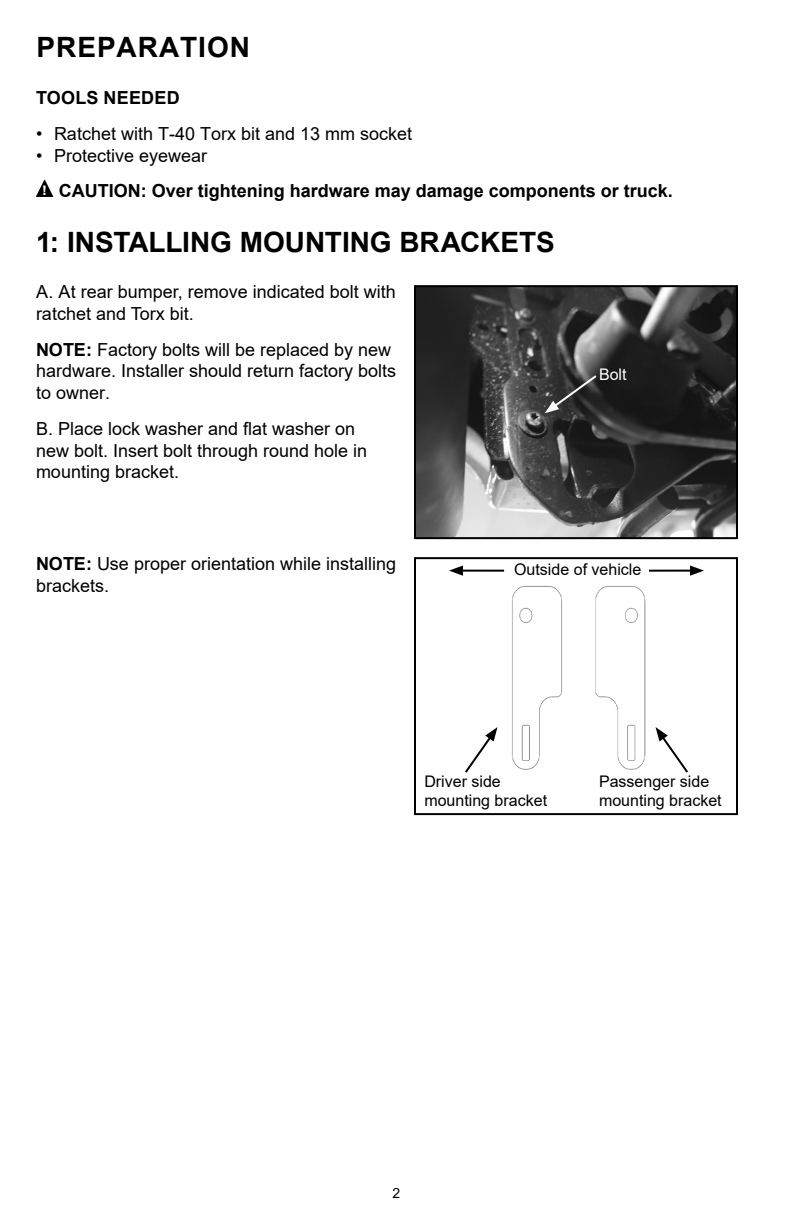
<style>
.page{position:relative;width:792px;height:1224px;background:#fff}
.page>*{position:absolute;margin:0;border:0;box-sizing:border-box;transform-origin:0 0}
.t1{font:700 28px "Arial";color:#000}
.t2{font:700 28px "Arial";letter-spacing:.035em;color:#000}
.t3{font:18px/21.6px "Arial";color:#000}
.t4{font:700 18px/35.2px "Arial";color:#000}
.t5{font:16px/19.2px "Arial";color:#000}
.t6{font:16px "Arial";color:#fff}
.t7{font:14px "Arial";color:#000}
.s1{font-weight:400}
.s2{font-family:"Franklin Gothic";font-weight:600;font-size:14px;color:#fff}
.s3{font-weight:700}
</style>
<div class="page">
<svg style="left:36px;top:180px;width:17px;height:17px"></svg>
<img style="left:417px;top:288px;width:318px;height:248px">
<div style="left:414px;top:285px;width:324px;height:254px;border:2px solid #000"></div>
<svg style="left:545px;top:373px;width:54px;height:40px;background:#424242"></svg>
<img style="left:462px;top:565px;width:229px;height:205px">
<div style="left:414px;top:557px;width:324px;height:258px;border:2px solid #000"></div>
<svg style="left:656px;top:727px;width:34px;height:46px"></svg>
<svg style="left:463px;top:727px;width:35px;height:46px"></svg>
<hr style="left:649px;top:570px;width:44px;height:2px;background:#000">
<svg style="left:690px;top:566px;width:14px;height:10px"></svg>
<hr style="left:460px;top:570px;width:44px;height:2px;background:#000">
<svg style="left:449px;top:566px;width:14px;height:10px"></svg>
<h1 class="t2" style="left:36px;top:28px;width:215px">PREPARATION</h1>
<p class="t4" style="left:36px;top:80px;width:145px">TOOLS NEEDED</p>
<p class="t3" style="left:36px;top:123px;width:378px">• Ratchet with T-40 Torx bit and 13 mm socket</p>
<p class="t4" style="left:43px;top:138px;width:632px;text-indent:-7px"><span class="s1">• Protective eyewear<br></span><span class="s2">!</span> CAUTION: Over tightening hardware may damage components or truck.</p>
<h1 class="t1" style="left:36px;top:222px;width:520px">1: INSTALLING MOUNTING BRACKETS</h1>
<p class="t3" style="left:36px;top:281px;width:361px">A. At rear bumper, remove indicated bolt with ratchet and Torx bit.</p>
<p class="t3" style="left:36px;top:339px;width:362px"><span class="s3">NOTE:</span> Factory bolts will be replaced by new hardware. Installer should return factory bolts to owner.</p>
<p class="t3" style="left:36px;top:418px;width:333px">B. Place lock washer and flat washer on new bolt. Insert bolt through round hole in mounting bracket.</p>
<p class="t6" style="left:599px;top:364px;width:29px">Bolt</p>
<p class="t3" style="left:36px;top:553px;width:362px"><span class="s3">NOTE:</span> Use proper orientation while installing brackets.</p>
<p class="t5" style="left:514px;top:560px;width:129px">Outside of vehicle</p>
<p class="t5" style="left:424px;top:772px;width:124px">Driver side mounting bracket</p>
<p class="t5" style="left:599px;top:772px;width:124px">Passenger side mounting bracket</p>
<p class="t7" style="left:393px;top:1184px;width:9px">2</p>
</div>
